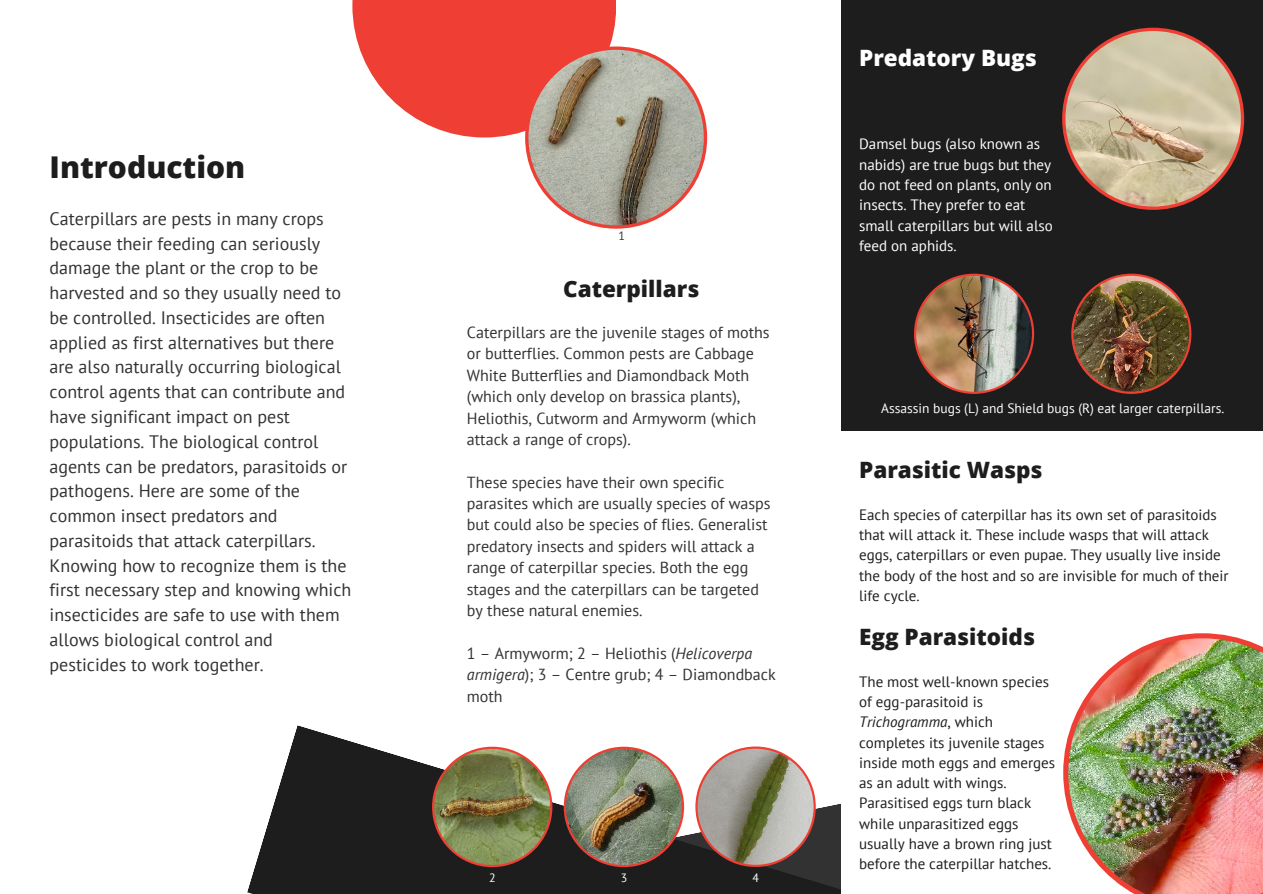
<style>
.page{position:relative;width:1263px;height:894px;background:#fff}
.page>*{position:absolute;margin:0;border:0;box-sizing:border-box;transform-origin:0 0}
.t1{font:800 30px "Open Sans";color:#1d1d1d}
.t2{font:800 22.5px "Open Sans";color:#1d1d1d}
.t3{font:800 22.5px "Open Sans";color:#fff}
.t4{font:18px/24.8px "PT Sans";color:#323232}
.t5{font:16.05px/21.3px "PT Sans";color:#323232}
.t6{font:15px/20.2px "PT Sans";color:#1d1d1d}
.t7{font:15px/20.2px "PT Sans";color:#fff}
.t8{font:13.5px "PT Sans";color:#fff}
.t9{font:12px "PT Sans";color:#fff}
.t10{font:12px "PT Sans";color:#323232}
.s1{font-style:italic}
</style>
<div class="page">
<div style="left:841px;top:0;width:421px;height:893px;background:#1d1d1d"></div>
<svg style="left:247px;top:725px;width:594px;height:168px;fill:#1d1d1d"></svg>
<div style="left:352px;top:0;width:264px;height:137px;background:#ef3e33"></div>
<svg style="left:525px;top:46px;width:182px;height:182px"></svg>
<div style="left:841px;top:431px;width:421px;height:462px;background:#fff"></div>
<img style="left:432px;top:746px;width:120px;height:120px">
<img style="left:564px;top:746px;width:120px;height:120px">
<svg style="left:695px;top:746px;width:121px;height:120px;background:#a0978b"></svg>
<svg style="left:1062px;top:28px;width:182px;height:182px"></svg>
<img style="left:914px;top:273px;width:120px;height:121px">
<img style="left:1071px;top:273px;width:120px;height:121px">
<img style="left:1063px;top:633px;width:200px;height:260px">
<h1 class="t1" style="left:50px;top:145px;width:197px">Introduction</h1>
<p class="t4" style="left:50px;top:206px;width:303px">Caterpillars are pests in many crops because their feeding can seriously damage the plant or the crop to be harvested and so they usually need to be controlled. Insecticides are often applied as first alternatives but there are also naturally occurring biological control agents that can contribute and have significant impact on pest populations. The biological control agents can be predators, parasitoids or pathogens. Here are some of the common insect predators and parasitoids that attack caterpillars.<br>Knowing how to recognize them is the first necessary step and knowing which insecticides are safe to use with them allows biological control and pesticides to work together.</p>
<p class="t10" style="left:618px;top:228px;width:8px">1</p>
<p class="t2" style="left:563px;top:273px;width:138px">Caterpillars</p>
<p class="t5" style="left:467px;top:321px;width:304px">Caterpillars are the juvenile stages of moths or butterflies. Common pests are Cabbage White Butterflies and Diamondback Moth (which only develop on brassica plants), Heliothis, Cutworm and Armyworm (which attack a range of crops).</p>
<p class="t5" style="left:467px;top:471px;width:305px">These species have their own specific parasites which are usually species of wasps but could also be species of flies. Generalist predatory insects and spiders will attack a range of caterpillar species. Both the egg stages and the caterpillars can be targeted by these natural enemies.</p>
<p class="t5" style="left:467px;top:642px;width:310px">1 – Armyworm; 2 – Heliothis (<span class="s1">Helicoverpa armigera</span>); 3 – Centre grub; 4 – Diamondback moth</p>
<p class="t9" style="left:489px;top:869px;width:8px">2</p>
<p class="t9" style="left:621px;top:869px;width:8px">3</p>
<p class="t9" style="left:752px;top:869px;width:8px">4</p>
<p class="t3" style="left:859px;top:42px;width:179px">Predatory Bugs</p>
<p class="t7" style="left:859px;top:134px;width:195px">Damsel bugs (also known as nabids) are true bugs but they do not feed on plants, only on insects. They prefer to eat small caterpillars but will also feed on aphids.</p>
<p class="t8" style="left:881px;top:399px;width:344px">Assassin bugs (L) and Shield bugs (R) eat larger caterpillars.</p>
<p class="t2" style="left:859px;top:453px;width:185px">Parasitic Wasps</p>
<p class="t6" style="left:859px;top:504px;width:371px">Each species of caterpillar has its own set of parasitoids that will attack it. These include wasps that will attack eggs, caterpillars or even pupae. They usually live inside the body of the host and so are invisible for much of their life cycle.</p>
<p class="t2" style="left:859px;top:620px;width:177px">Egg Parasitoids</p>
<p class="t6" style="left:859px;top:671px;width:197px">The most well-known species of egg-parasitoid is<br><span class="s1">Trichogramma</span>, which completes its juvenile stages inside moth eggs and emerges as an adult with wings.<br>Parasitised eggs turn black while unparasitized eggs usually have a brown ring just before the caterpillar hatches.</p>
</div>
